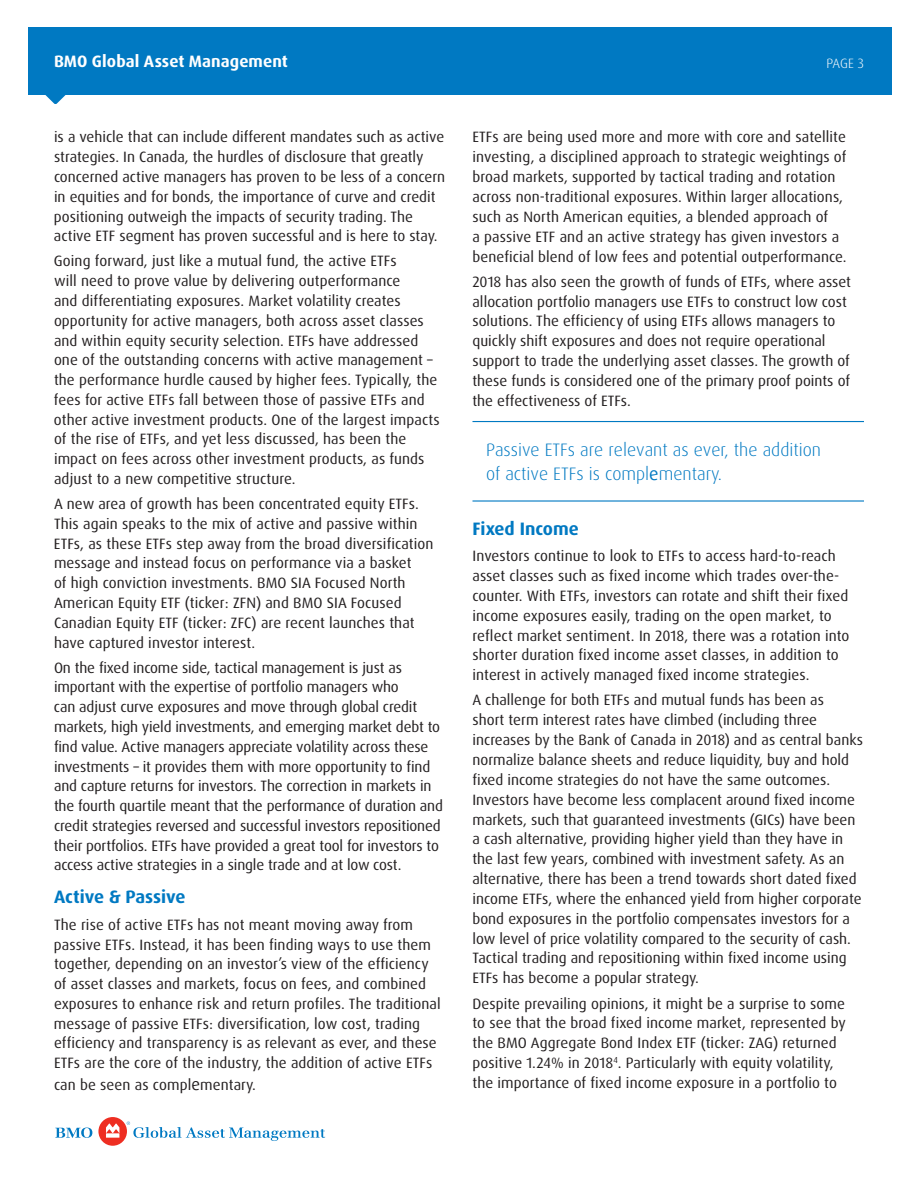
<style>
.page{position:relative;width:918px;height:1188px;background:#fff}
.page>*{position:absolute;margin:0;border:0;box-sizing:border-box;transform-origin:0 0}
.t1{font:300 18px/24.3px "Dax Pro";color:#0079c2}
.Body_Copy{font:700 18px "Dax Pro";color:#0079c2}
.Paragraph_Headline{font:700 18px "Dax Pro";color:#0079c2}
.t2{font:700 16.5px "Dax Pro";letter-spacing:.005em;color:#fff}
.Body_Copy-2{font:15px/19.8px "Dax Pro";color:#231f20}
.t3{font:300 13.5px "Dax Pro";color:#fff}
.s1{font-family:"Dax Offc Pro";font-size:16.5px}
.s2{font-family:"Dax Offc Pro";font-weight:400}
</style>
<div class="page">
<svg style="left:55px;top:1128px;width:37px;height:10px"></svg>
<div style="left:98px;top:1117px;width:29px;height:29px;background:#ee2e22;border-radius:50%"></div>
<svg style="left:106px;top:1124px;width:13px;height:14px"></svg>
<svg style="left:127px;top:1121px;width:198px;height:20px"></svg>
<div style="left:28px;top:27px;width:864px;height:67px;background:#0079c2"></div>
<svg style="left:45px;top:94px;width:21px;height:10px"></svg>
<hr style="left:472px;top:421px;width:392px;height:1px;background:#0079c2">
<hr style="left:472px;top:500px;width:392px;height:2px;background:#0079c2">
<p class="t2" style="left:54px;top:51px;width:235px">BMO Global Asset Management</p>
<p class="t3" style="left:826px;top:54px;width:39px">PAGE 3</p>
<p class="Body_Copy-2" style="left:54px;top:127px;width:393px">is a vehicle that can include different mandates such as active strategies. In Canada, the hurdles of disclosure that greatly concerned active managers has proven to be less of a concern in equities and for bonds, the importance of curve and credit positioning outweigh the impacts of security trading. The active ETF segment has proven successful and is here to stay.</p>
<p class="Body_Copy-2" style="left:54px;top:251px;width:387px">Going forward, just like a mutual fund, the active ETFs<br>will need to prove value by delivering outperformance<br>and differentiating exposures. Market volatility creates opportunity for active managers, both across asset classes and within equity security selection. ETFs have addressed one of the outstanding concerns with active management – the performance hurdle caused by higher fees. Typically, the fees for active ETFs fall between those of passive ETFs and other active investment products. One of the largest impacts of the rise of ETFs, and yet less discussed, has been the impact on fees across other investment products, as funds adjust to a new competitive structure.</p>
<p class="Body_Copy-2" style="left:54px;top:494px;width:381px">A new area of growth has been concentrated equity ETFs.<br>This again speaks to the mix of active and passive within ETFs, as these ETFs step away from the broad diversification message and instead focus on performance via a basket<br>of high conviction investments. BMO SIA Focused North American Equity ETF (ticker: ZFN) and BMO SIA Focused Canadian Equity ETF (ticker: ZFC) are recent launches that have captured investor interest.</p>
<p class="Body_Copy-2" style="left:54px;top:658px;width:391px">On the fixed income side, tactical management is just as important with the expertise of portfolio managers who<br>can adjust curve exposures and move through global credit markets, high yield investments, and emerging market debt to find value. Active managers appreciate volatility across these investments – it provides them with more opportunity to find and capture returns for investors. The correction in markets in the fourth quartile meant that the performance of duration and credit strategies reversed and successful investors repositioned their portfolios. ETFs have provided a great tool for investors to access active strategies in a single trade and at low cost.</p>
<p class="Body_Copy" style="left:54px;top:885px;width:133px">Active &amp; Passive</p>
<p class="Body_Copy-2" style="left:54px;top:915px;width:388px">The rise of active ETFs has not meant moving away from passive ETFs. Instead, it has been finding ways to use them together, depending on an investor’s view of the efficiency of asset classes and markets, focus on fees, and combined exposures to enhance risk and return profiles. The traditional message of passive ETFs: diversification, low cost, trading efficiency and transparency is as relevant as ever, and these ETFs are the core of the industry, the addition of active ETFs</p>
<p class="Body_Copy-2" style="left:54px;top:1075px;width:203px">can be seen as compl<span class="s1">e</span>mentary.</p>
<p class="Body_Copy-2" style="left:472px;top:127px;width:376px">ETFs are being used more and more with core and satellite investing, a disciplined approach to strategic weightings of broad markets, supported by tactical trading and rotation across non-traditional exposures. Within larger allocations, such as North American equities, a blended approach of<br>a passive ETF and an active strategy has given investors a beneficial blend of low fees and potential outperformance.</p>
<p class="Body_Copy-2" style="left:472px;top:272px;width:380px">2018 has also seen the growth of funds of ETFs, where asset allocation portfolio managers use ETFs to construct low cost solutions. The efficiency of using ETFs allows managers to quickly shift exposures and does not require operational support to trade the underlying asset classes. The growth of these funds is considered one of the primary proof points of the effectiveness of ETFs.</p>
<p class="t1" style="left:486px;top:438px;width:337px">Passive ETFs are relevant as ever, the addition of active ETFs is compl<span class="s2">e</span>mentary.</p>
<p class="Paragraph_Headline" style="left:472px;top:517px;width:108px">Fixed Income</p>
<p class="Body_Copy-2" style="left:472px;top:546px;width:379px">Investors continue to look to ETFs to access hard-to-reach asset classes such as fixed income which trades over-the&shy;counter. With ETFs, investors can rotate and shift their fixed income exposures easily, trading on the open market, to reflect market sentiment. In 2018, there was a rotation into shorter duration fixed income asset classes, in addition to interest in actively managed fixed income strategies.</p>
<p class="Body_Copy-2" style="left:472px;top:690px;width:392px">A challenge for both ETFs and mutual funds has been as<br>short term interest rates have climbed (including three increases by the Bank of Canada in 2018) and as central banks normalize balance sheets and reduce liquidity, buy and hold fixed income strategies do not have the same outcomes.<br>Investors have become less complacent around fixed income markets, such that guaranteed investments (GICs) have been a cash alternative, providing higher yield than they have in the last few years, combined with investment safety. As an alternative, there has been a trend towards short dated fixed income ETFs, where the enhanced yield from higher corporate bond exposures in the portfolio compensates investors for a low level of price volatility compared to the security of cash.<br>Tactical trading and repositioning within fixed income using ETFs has become a popular strategy.</p>
<p class="Body_Copy-2" style="left:472px;top:993px;width:375px">Despite prevailing opinions, it might be a surprise to some to see that the broad fixed income market, represented by the BMO Aggregate Bond Index ETF (ticker: ZAG) returned positive 1.24% in 2018<sup>4</sup>. Particularly with equity volatility, the importance of fixed income exposure in a portfolio to</p>
</div>
